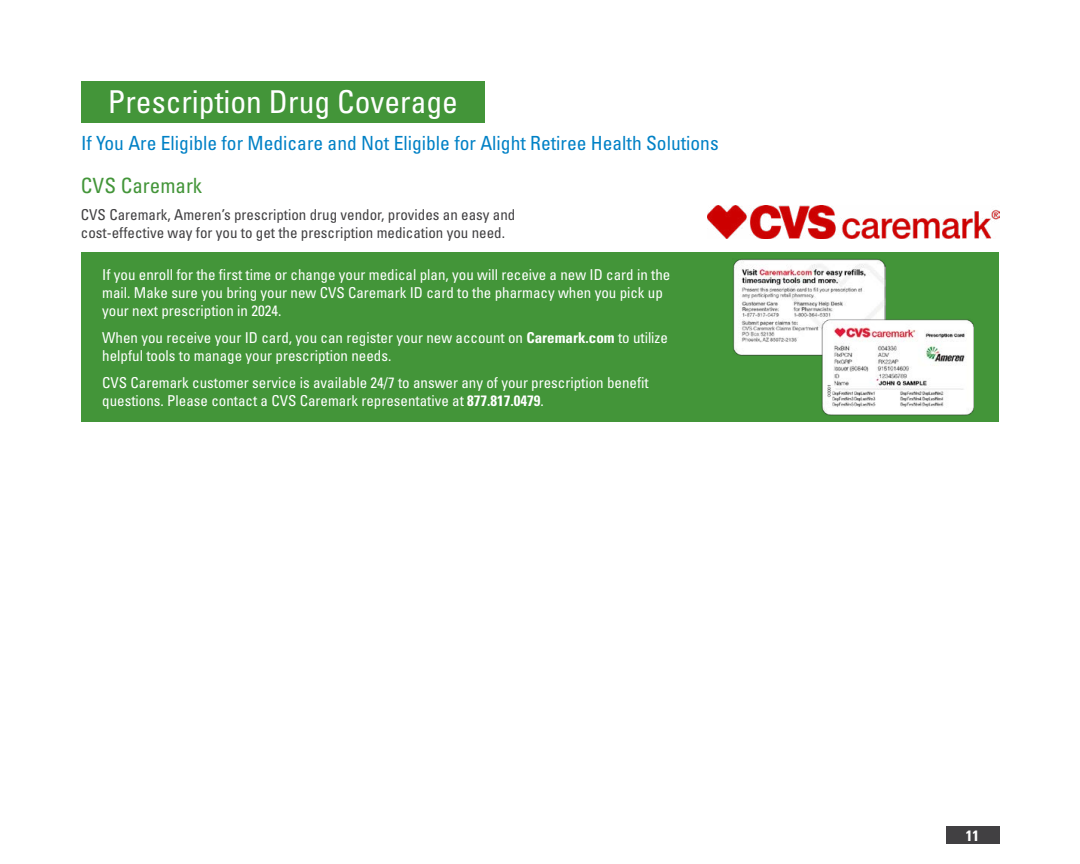
<style>
.page{position:relative;width:1080px;height:864px;background:#fff}
.page>*{position:absolute;margin:0;border:0;box-sizing:border-box;transform-origin:0 0}
.t1{font:condensed 31.5px "Univers LT Std";color:#fff}
.t2{font:condensed 21px "Univers LT Std";color:#439539}
.t3{font:condensed 19.5px "Univers LT Std";color:#0081c6}
.t4{font:condensed 15px/18px "Univers LT Std";color:#fff}
.t5{font:condensed 15px/18px "Univers LT Std";color:#414042}
.t6{font:700 condensed 15px "Univers LT Std";color:#fff}
.s1{font-weight:700}
</style>
<div class="page">
<div style="left:946px;top:826px;width:54px;height:18px;background:#414042"></div>
<div style="left:81px;top:81px;width:404px;height:41px;background:#439539"></div>
<div style="left:82px;top:252px;width:917px;height:170px;background:#439539"></div>
<img style="left:708px;top:206px;width:291px;height:33px">
<img style="left:733px;top:259px;width:152px;height:97px">
<img style="left:822px;top:318px;width:152px;height:98px">
<h1 class="t1" style="left:108px;top:82px;width:351px">Prescription Drug Coverage</h1>
<h3 class="t3" style="left:81px;top:131px;width:639px">If You Are Eligible for Medicare and Not Eligible for Alight Retiree Health Solutions</h3>
<h2 class="t2" style="left:81px;top:173px;width:123px">CVS Caremark</h2>
<p class="t5" style="left:81px;top:206px;width:436px">CVS Caremark, Ameren’s prescription drug vendor, provides an easy and cost-effective way for you to get the prescription medication you need.</p>
<p class="t4" style="left:102px;top:265px;width:570px">If you enroll for the first time or change your medical plan, you will receive a new ID card in the mail. Make sure you bring your new CVS Caremark ID card to the pharmacy when you pick up your next prescription in 2024.</p>
<p class="t4" style="left:102px;top:328px;width:567px">When you receive your ID card, you can register your new account on <span class="s1">Caremark.com</span> to utilize helpful tools to manage your prescription needs.</p>
<p class="t4" style="left:102px;top:373px;width:548px">CVS Caremark customer service is available 24/7 to answer any of your prescription benefit questions. Please contact a CVS Caremark representative at <span class="s1">877.817.0479</span>.</p>
<p class="t6" style="left:966px;top:826px;width:15px">11</p>
</div>
